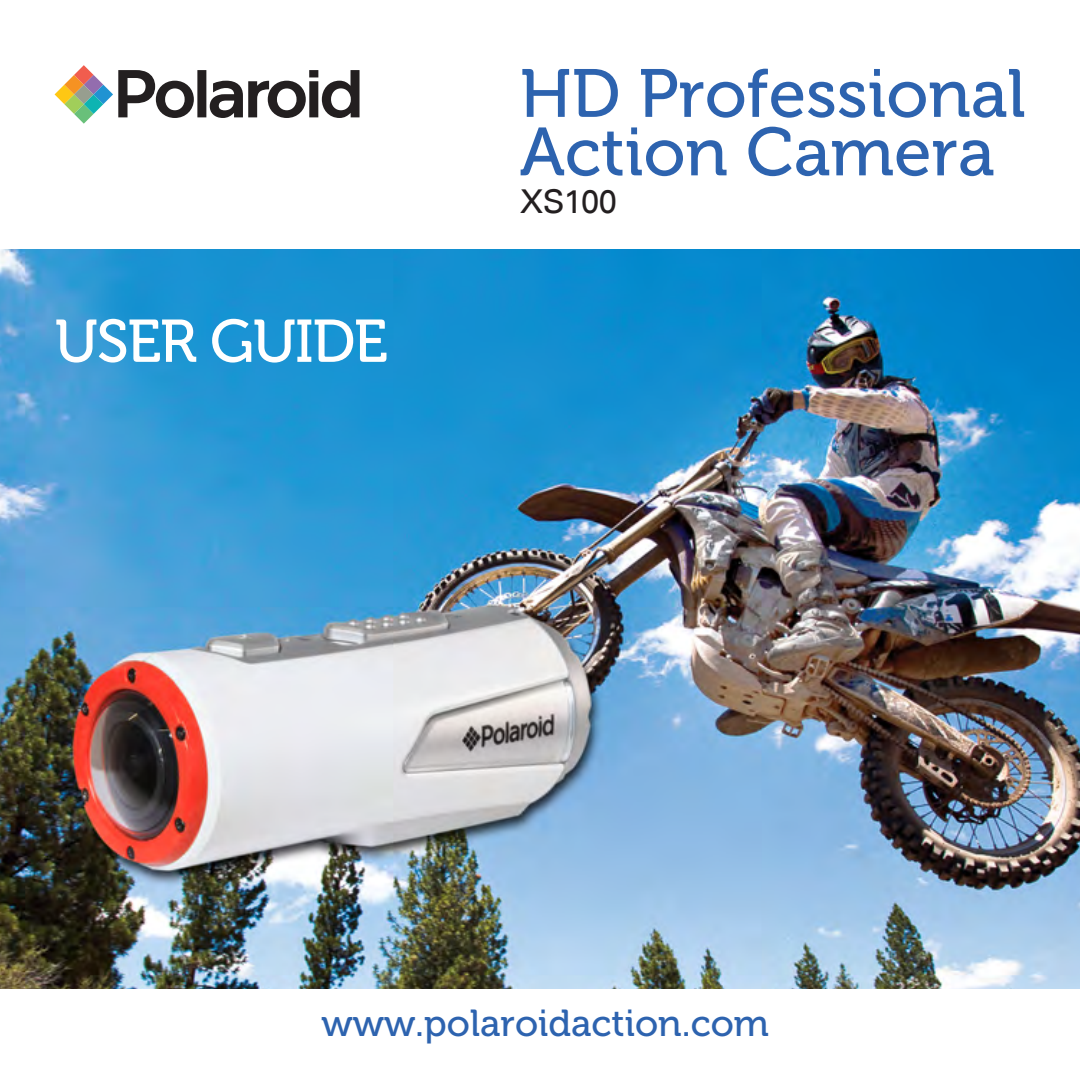
<style>
.page{position:relative;width:1080px;height:1080px;background:#fff}
.page>*{position:absolute;margin:0;border:0;box-sizing:border-box;transform-origin:0 0}
.t1{font:67.8px/58.5px "Museo 500";color:#2d63af}
.t2{font:60px "Museo 500";letter-spacing:-.025em;color:#fff}
.t3{font:37.5px "Museo 500";color:#2d63af}
.t4{font:33px "Univers LT";letter-spacing:-.025em;color:#231f20}
</style>
<div class="page">
<img style="left:0;top:250px;width:1080px;height:738px">
<svg style="left:55px;top:65px;width:305px;height:59px"></svg>
<p class="t1" style="left:520px;top:65px;width:508px">HD Professional<br>Action Camera</p>
<p class="t2" style="left:55px;top:308px;width:335px">USER GUIDE</p>
<p class="t4" style="left:520px;top:182px;width:99px">XS100</p>
<p class="t3" style="left:321px;top:1002px;width:449px">www.polaroidaction.com</p>
</div>
